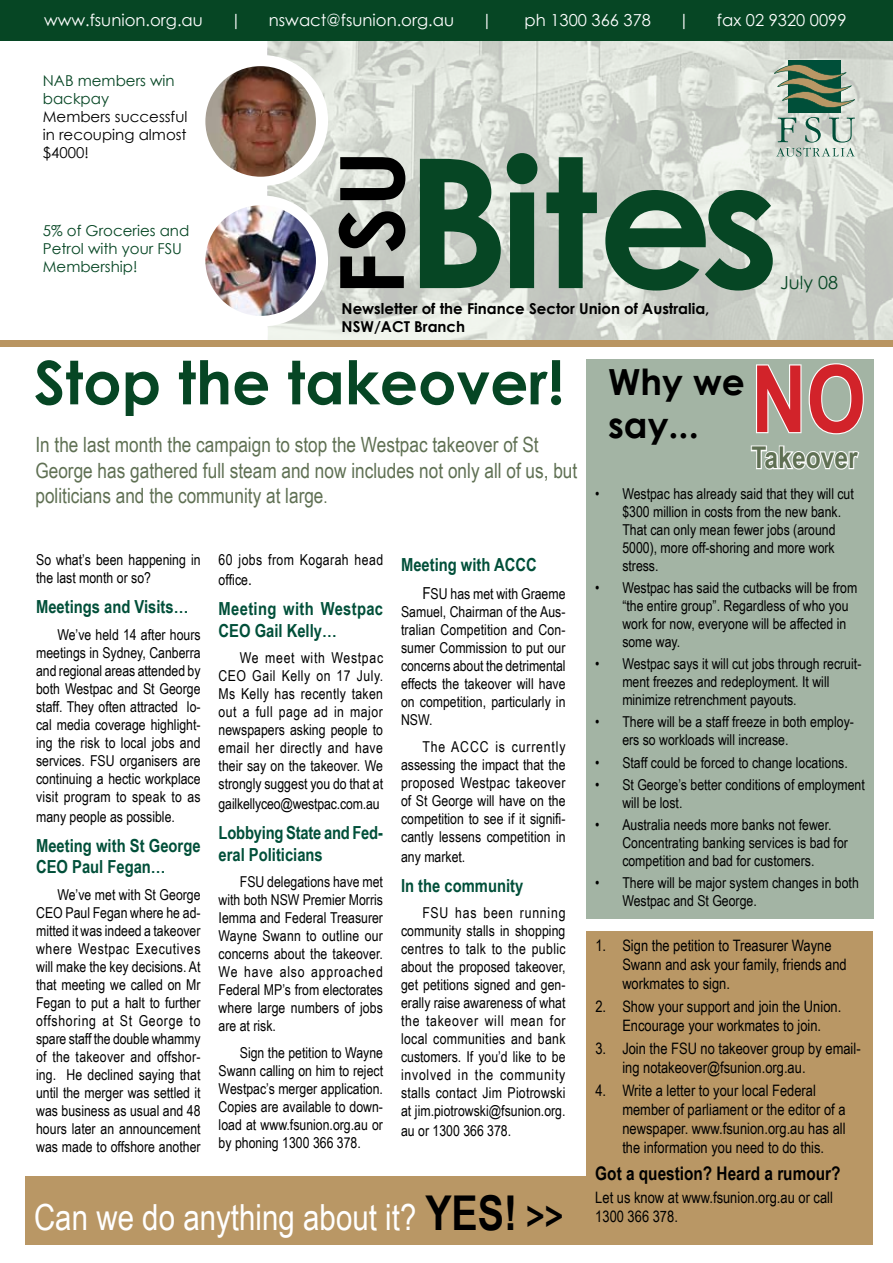
<style>
.page{position:relative;width:893px;height:1263px;background:#fff}
.page>*{position:absolute;margin:0;border:0;box-sizing:border-box;transform-origin:0 0}
.t1{font:700 180px "Century Gothic";letter-spacing:-.025em;color:#064624}
.t2{font:700 93px "Arial Narrow";color:#d2232a}
.t3{font:700 88.5px "Century Gothic";color:#000}
.t4{font:700 60px "Century Gothic";color:#064624}
.t5{font:36px "Arial Narrow";color:#fff}
.t6{font:700 36px/43.2px "Century Gothic";color:#000}
.t7{font:700 30px "Arial Narrow";color:#5f7053}
.t8{font:21px/25.2px "Arial Narrow";color:#5f7053}
.t9{font:700 18.75px "Arial Narrow";color:#000}
.t10{font:700 18px/21.6px "Arial Narrow";color:#004f39}
.t11{font:700 18px/21.6px "Arial Narrow";letter-spacing:.02em;color:#004f39}
.t12{font:18px "Century Gothic";color:#064624}
.t13{font:16.5px "Century Gothic";color:#fff}
.t14{font:15.75px/18.9px "Arial Narrow";color:#000}
.t15{font:15px/18px "Arial Narrow";color:#000}
.t16{font:15px/18px "Century Gothic";color:#064624}
.t17{font:700 15px/18px "Century Gothic";color:#000}
.t18{font:15px/18px "Century Gothic";color:#000;text-align:justify}
.t19{font:15px/19.8px "Arial Narrow";letter-spacing:.025em;color:#000}
.s1{font-size:18px}
.s2{font-size:16.5px}
.s3{font-weight:700;font-size:48px;color:#000}
.s4{font-weight:700;font-size:39px;color:#000}
</style>
<div class="page">
<img style="left:268px;top:40px;width:625px;height:300px">
<div style="left:197px;top:55px;width:131px;height:131px;background:#fff;border-radius:50%"></div>
<div style="left:197px;top:196px;width:131px;height:130px;background:#fff;border-radius:50%"></div>
<img style="left:205px;top:205px;width:111px;height:111px;border-radius:55px">
<div style="left:0;top:340px;width:893px;height:7px;background:#b99561"></div>
<div style="left:0;top:0;width:893px;height:40px;background:#064624"></div>
<img style="left:205px;top:66px;width:111px;height:111px;border-radius:55px">
<svg style="left:776px;top:117px;width:79px;height:39px;background:#b3c4ba"></svg>
<div style="left:789px;top:60px;width:52px;height:52px;background:#004f39"></div>
<svg style="left:774px;top:63px;width:81px;height:46px"></svg>
<div style="left:587px;top:359px;width:287px;height:559px;background:#a3b4a4"></div>
<svg style="left:756px;top:363px;width:108px;height:72px"></svg>
<svg style="left:750px;top:445px;width:110px;height:25px"></svg>
<div style="left:26px;top:1177px;width:579px;height:68px;background:#b99765"></div>
<div style="left:587px;top:931px;width:286px;height:314px;background:#b99765"></div>
<p class="t13" style="left:44px;top:8px;width:160px">www.fsunion.org.au</p>
<p class="t13" style="left:230px;top:8px;width:13px">|</p>
<p class="t13" style="left:269px;top:8px;width:187px">nswact@fsunion.org.au</p>
<p class="t13" style="left:481px;top:8px;width:13px">|</p>
<p class="t13" style="left:525px;top:8px;width:128px">ph 1300 366 378</p>
<p class="t13" style="left:678px;top:8px;width:13px">|</p>
<p class="t13" style="left:717px;top:8px;width:131px">fax 02 9320 0099</p>
<p class="t16" style="left:43px;top:71px;width:133px">NAB members win backpay</p>
<p class="t18" style="left:43px;top:107px;width:146px">Members successful in recouping almost $4000!</p>
<p class="t16" style="left:43px;top:221px;width:148px">5% of Groceries and<br>Petrol with your FSU<br>Membership!</p>
<h3 class="t3" style="left:304px;top:295px;width:147px;rotate:-90deg">FSU</h3>
<h1 class="t1" style="left:405px;top:86px;width:376px">Bites</h1>
<p class="t17" style="left:342px;top:299px;width:369px">Newsletter of the Finance Sector Union of Australia,<br>NSW/ACT Branch</p>
<p class="t12" style="left:780px;top:270px;width:59px">July 08</p>
<h3 class="t4" style="left:34px;top:337px;width:532px">Stop the takeover!</h3>
<h3 class="t8" style="left:35px;top:432px;width:543px">In the last month the campaign to stop the Westpac takeover of St<br>George has gathered full steam and now includes not only all of us, but politicians and the community at large<span class="s1">.</span></h3>
<p class="t15" style="left:36px;top:550px;width:166px">So what’s been happening in the last month or so?</p>
<p class="t10" style="left:36px;top:595px;width:154px">Meetings and Visits…</p>
<p class="t15" style="left:36px;top:625px;width:166px;text-align:justify;text-indent:21px">We’ve held 14 after hours meetings in Sydney, Canberra and regional areas attended by both Westpac and St George staff. They often attracted lo&shy;cal media coverage highlight&shy;ing the risk to local jobs and services. FSU organisers are continuing a hectic workplace visit program to speak to as</p>
<p class="t15" style="left:36px;top:807px;width:140px">many people as possible.</p>
<p class="t10" style="left:36px;top:834px;width:166px">Meeting with St George<br>CEO Paul Fegan…</p>
<p class="t15" style="left:36px;top:885px;width:166px;text-align:justify;text-indent:21px">We’ve met with St George CEO Paul Fegan where he ad&shy;mitted it was indeed a takeover where Westpac Executives will make the key decisions. At that meeting we called on Mr Fegan to put a halt to further offshoring at St George to spare staff the double whammy of the takeover and offshor&shy;ing. He declined saying that until the merger was settled it was business as usual and 48 hours later an announcement was made to offshore another</p>
<p class="t19" style="left:219px;top:549px;width:166px">60 jobs from Kogarah head office<span class="s2">.</span></p>
<p class="t11" style="left:219px;top:597px;width:166px">Meeting with Westpac<br>CEO Gail Kelly…</p>
<p class="t15" style="left:219px;top:648px;width:166px;text-align:justify;text-indent:21px">We meet with Westpac CEO Gail Kelly on 17 July.<br>Ms Kelly has recently taken out a full page ad in major newspapers asking people to email her directly and have their say on the takeover. We strongly suggest you do that at</p>
<p class="t15" style="left:219px;top:794px;width:163px">gailkellyceo@westpac.com.au</p>
<p class="t10" style="left:219px;top:821px;width:166px">Lobbying State and Fed&shy;eral Politicians</p>
<p class="t15" style="left:219px;top:872px;width:166px;text-align:justify;text-indent:21px">FSU delegations have met with both NSW Premier Morris Iemma and Federal Treasurer Wayne Swann to outline our concerns about the takeover.<br>We have also approached Federal MP’s from electorates where large numbers of jobs are at risk.</p>
<p class="t15" style="left:219px;top:1043px;width:166px;text-align:justify;text-indent:21px">Sign the petition to Wayne Swann calling on him to reject Westpac’s merger application.<br>Copies are available to down&shy;load at www.fsunion.org.au or by phoning 1300 366 378.</p>
<p class="t10" style="left:401px;top:553px;width:137px">Meeting with ACCC</p>
<p class="t15" style="left:401px;top:584px;width:166px;text-align:justify;text-indent:21px"><span class="s2">F</span>SU has met with Graeme Samuel, Chairman of the Aus&shy;tralian Competition and Con&shy;sumer Commission to put our concerns about the detrimental effects the takeover will have on competition, particularly in NSW.</p>
<p class="t15" style="left:401px;top:737px;width:166px;text-align:justify;text-indent:21px">The ACCC is currently assessing the impact that the proposed Westpac takeover of St George will have on the competition to see if it signifi&shy;cantly lessens competition in</p>
<p class="t15" style="left:401px;top:847px;width:66px">any market.</p>
<p class="t10" style="left:401px;top:874px;width:124px">In the community</p>
<p class="t15" style="left:401px;top:903px;width:166px;text-align:justify;text-indent:21px">FSU has been running community stalls in shopping centres to talk to the public about the proposed takeover, get petitions signed and gen&shy;erally raise awareness of what the takeover will mean for local communities and bank customers. If you’d like to be involved in the community stalls contact Jim Piotrowski at jim.piotrowski@fsunion.org.</p>
<p class="t15" style="left:401px;top:1121px;width:112px">au or 1300 366 378.</p>
<h3 class="t5" style="left:34px;top:1191px;width:531px">Can we do anything about it? <span class="s3">YES!</span> <span class="s4">&gt;&gt;</span></h3>
<h3 class="t6" style="left:608px;top:359px;width:138px">Why we say...</h3>
<h2 class="t2" style="left:751px;top:329px;width:116px">NO</h2>
<h3 class="t7" style="left:751px;top:435px;width:108px">Takeover</h3>
<p class="t15" style="left:622px;top:484px;width:233px;text-indent:-27px">• Westpac has already said that they will cut $300 million in costs from the new bank.<br>That can only mean fewer jobs (around 5000), more off-shoring and more work stress.</p>
<p class="t15" style="left:622px;top:578px;width:236px;text-indent:-27px">• Westpac has said the cutbacks will be from “the entire group”. Regardless of who you work for now, everyone will be affected in some way.</p>
<p class="t15" style="left:622px;top:654px;width:241px;text-indent:-27px">• Westpac says it will cut jobs through recruit&shy;ment freezes and redeployment. It will minimize retrenchment payouts.</p>
<p class="t15" style="left:622px;top:712px;width:233px;text-indent:-27px">• There will be a staff freeze in both employ&shy;ers so workloads will increase.</p>
<p class="t15" style="left:595px;top:753px;width:254px">• Staff could be forced to change locations.</p>
<p class="t15" style="left:622px;top:775px;width:244px;text-indent:-27px">• St George’s better conditions of employment will be lost.</p>
<p class="t15" style="left:622px;top:815px;width:227px;text-indent:-27px">• Australia needs more banks not fewer.<br>Concentrating banking services is bad for competition and bad for customers.</p>
<p class="t15" style="left:622px;top:873px;width:238px;text-indent:-27px">• There will be major system changes in both<br>Westpac and St George.</p>
<p class="t14" style="left:622px;top:936px;width:226px;text-indent:-27px">1. Sign the petition to Treasurer Wayne<br>Swann and ask your family, friends and workmates to sign.</p>
<p class="t14" style="left:595px;top:997px;width:247px;text-align:center">2. Show your support and join the Union.<br>Encourage your workmates to join.</p>
<p class="t14" style="left:622px;top:1039px;width:240px;text-indent:-27px">3. Join the FSU no takeover group by email&shy;ing notakeover@fsunion.org.au.</p>
<p class="t14" style="left:622px;top:1081px;width:225px;text-indent:-27px">4. Write a letter to your local Federal member of parliament or the editor of a newspaper. www.fsunion.org.au has all the information you need to do this.</p>
<p class="t9" style="left:595px;top:1159px;width:247px">Got a question? Heard a rumour?</p>
<p class="t14" style="left:595px;top:1187px;width:239px">Let us know at www.fsunion.org.au or call<br>1300 366 378.</p>
</div>
